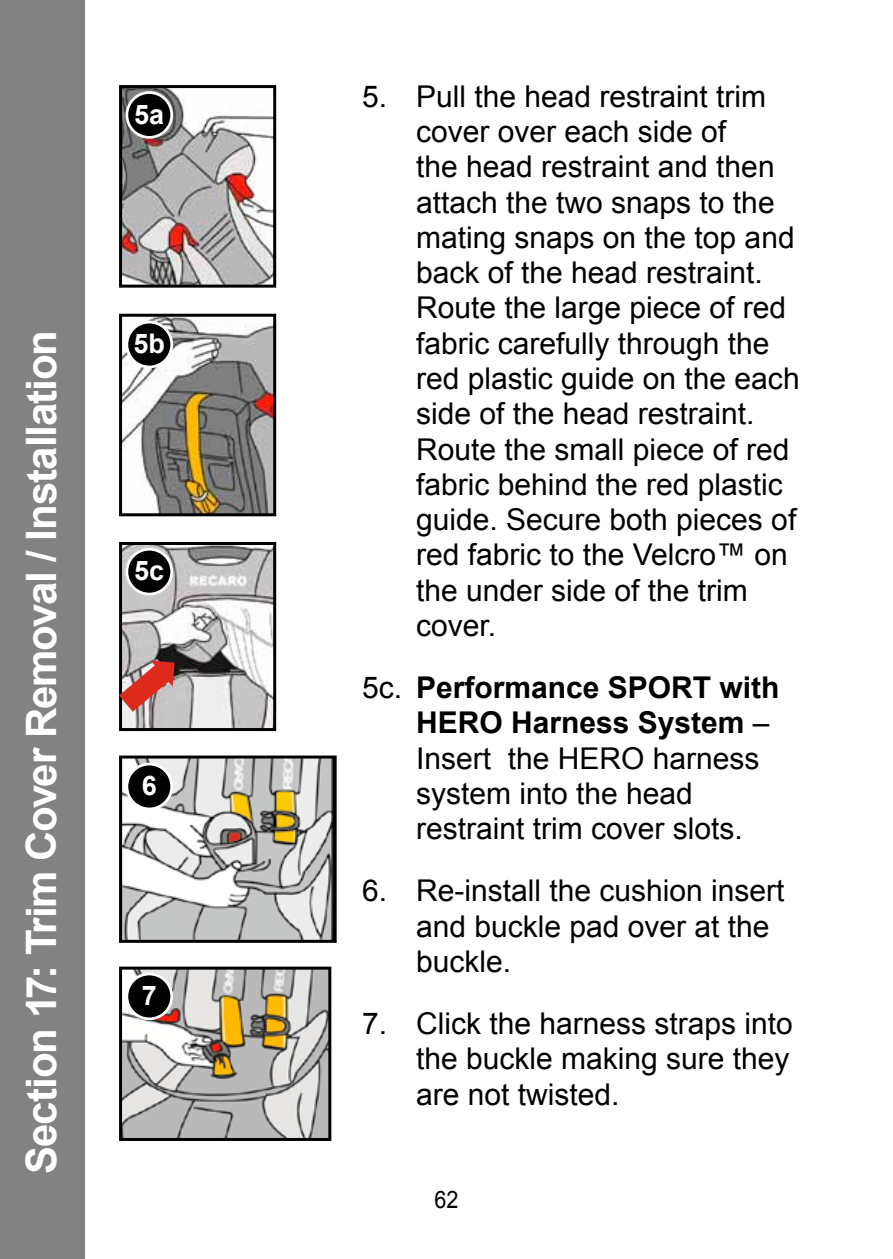
<style>
.page{position:relative;width:893px;height:1259px;background:#fff}
.page>*{position:absolute;margin:0;border:0;box-sizing:border-box;transform-origin:0 0}
.t1{font:700 42px "Arial";letter-spacing:-.025em;color:#fff}
.t2{font:30px/35.4px "Arial";color:#000}
.t3{font:700 27px "Arial";color:#fff}
.t4{font:24px "Arial";color:#000;scale:.9 1}
.s1{font-weight:700}
</style>
<div class="page">
<img style="left:123px;top:89px;width:149px;height:195px">
<div style="left:119px;top:85px;width:157px;height:203px;border:3px solid #000"></div>
<img style="left:123px;top:318px;width:149px;height:194px">
<div style="left:119px;top:314px;width:157px;height:202px;border:3px solid #000"></div>
<img style="left:123px;top:546px;width:149px;height:181px">
<div style="left:119px;top:542px;width:157px;height:189px;border:3px solid #000"></div>
<svg style="left:119px;top:660px;width:56px;height:52px;background:#be6e68"></svg>
<div style="left:0;top:0;width:85px;height:1259px;background:#818281"></div>
<img style="left:123px;top:759px;width:210px;height:180px">
<div style="left:119px;top:755px;width:218px;height:188px;border:3px solid #000"></div>
<img style="left:123px;top:970px;width:204px;height:167px">
<div style="left:119px;top:966px;width:212px;height:175px;border:3px solid #000"></div>
<div style="left:127px;top:93px;width:45px;height:44px;background:#000;border-radius:50%"></div>
<div style="left:126px;top:91px;width:47px;height:48px;border:3px solid #fff;border-radius:50%"></div>
<div style="left:127px;top:322px;width:45px;height:45px;background:#000;border-radius:50%"></div>
<div style="left:126px;top:321px;width:47px;height:47px;border:3px solid #fff;border-radius:50%"></div>
<div style="left:127px;top:549px;width:45px;height:45px;background:#000;border-radius:50%"></div>
<div style="left:126px;top:548px;width:47px;height:47px;border:3px solid #fff;border-radius:50%"></div>
<div style="left:127px;top:764px;width:45px;height:45px;background:#000;border-radius:50%"></div>
<div style="left:126px;top:762px;width:47px;height:48px;border:3px solid #fff;border-radius:50%"></div>
<div style="left:127px;top:974px;width:45px;height:45px;background:#000;border-radius:50%"></div>
<div style="left:126px;top:972px;width:47px;height:48px;border:3px solid #fff;border-radius:50%"></div>
<p class="t3" style="left:134px;top:96px;width:32px">5a</p>
<h1 class="t1" style="left:13px;top:1174px;width:845px;rotate:-90deg">Section 17: Trim Cover Removal / Installation</h1>
<p class="t3" style="left:134px;top:326px;width:33px">5b</p>
<p class="t3" style="left:134px;top:553px;width:32px">5c</p>
<p class="t3" style="left:142px;top:768px;width:17px">6</p>
<p class="t3" style="left:142px;top:977px;width:17px">7</p>
<p class="t2" style="left:416px;top:79px;width:385px;text-indent:-54px">5. Pull the head restraint trim cover over each side of<br>the head restraint and then attach the two snaps to the mating snaps on the top and back of the head restraint.<br>Route the large piece of red fabric carefully through the red plastic guide on the each side of the head restraint.<br>Route the small piece of red fabric behind the red plastic guide. Secure both pieces of red fabric to the Velcro™ on the under side of the trim cover.</p>
<p class="t2" style="left:416px;top:670px;width:365px;text-indent:-54px">5c. <span class="s1">Performance SPORT with<br>HERO Harness System</span> –<br>Insert the HERO harness system into the head restraint trim cover slots.</p>
<p class="t2" style="left:416px;top:873px;width:370px;text-indent:-54px">6. Re-install the cushion insert and buckle pad over at the buckle.</p>
<p class="t2" style="left:416px;top:1006px;width:378px;text-align:justify;text-indent:-54px">7. Click the harness straps into the buckle making sure they are not twisted.</p>
<p class="t4" style="left:434px;top:1184px;width:28px">62</p>
</div>
